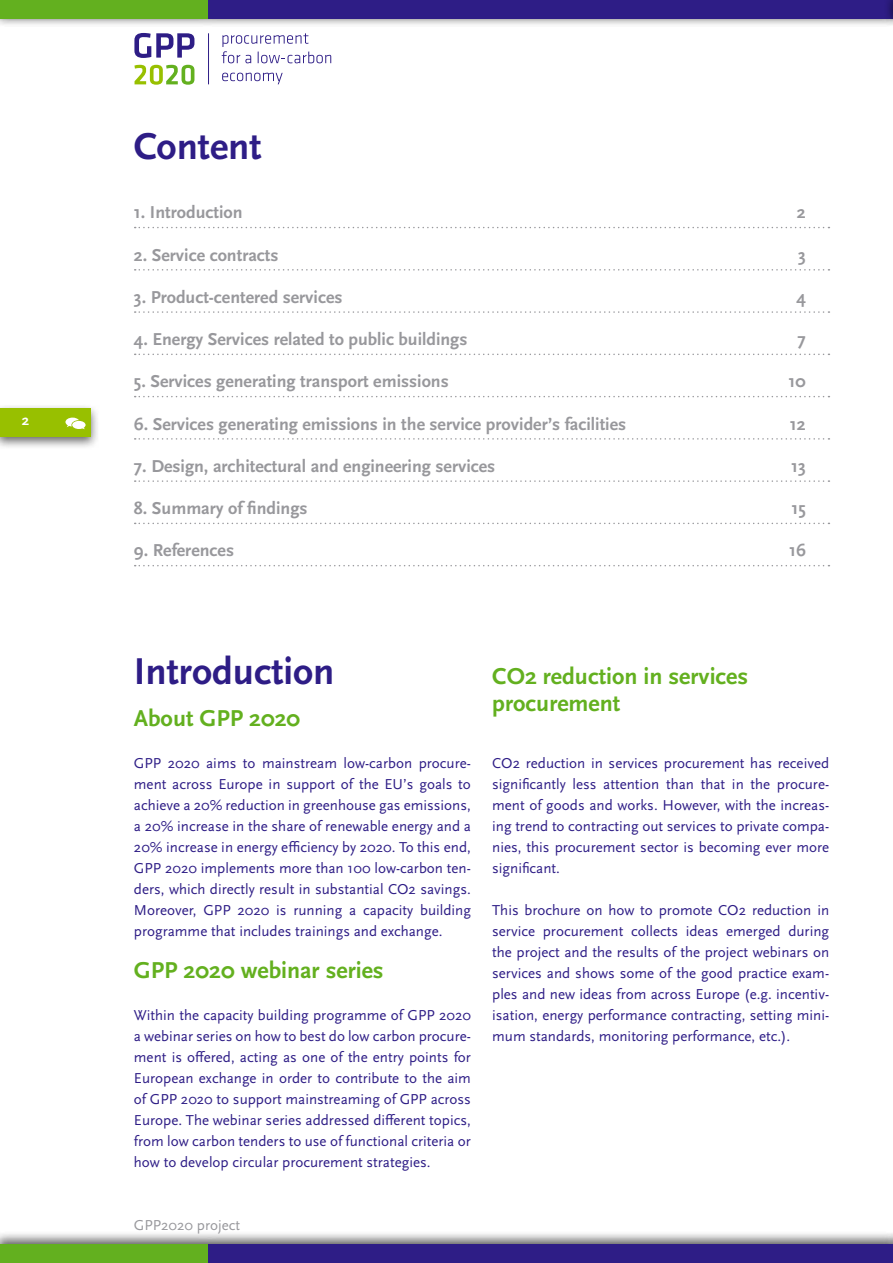
<style>
.page{position:relative;width:893px;height:1263px;background:#fff}
.page>*{position:absolute;margin:0;border:0;box-sizing:border-box;transform-origin:0 0}
.t1{font:700 39px "Scala Sans Pro";color:#2e1d86}
.t2{font:700 24px/27px "Scala Sans Pro";color:#63b01f}
.t3{font:700 18px "Scala Sans Pro";color:#98989c}
.t4{font:15px/21px "Scala Sans Pro";color:#2e1d86;text-align:justify}
.t5{font:15px "Scala Sans Pro";color:#98989c}
.t6{font:700 15px "Scala Sans Pro";color:#fff}
</style>
<div class="page">
<div style="left:0;top:0;width:893px;height:28px;background:#000;opacity:.6"></div>
<div style="left:208px;top:0;width:685px;height:19px;background:#2e1d86"></div>
<div style="left:0;top:0;width:208px;height:19px;background:#63b01f"></div>
<div style="left:0;top:1231px;width:893px;height:32px;background:#000;opacity:.6"></div>
<div style="left:208px;top:1244px;width:685px;height:19px;background:#2e1d86"></div>
<div style="left:0;top:1244px;width:208px;height:19px;background:#63b01f"></div>
<svg style="left:134px;top:33px;width:60px;height:25px"></svg>
<svg style="left:134px;top:65px;width:60px;height:20px"></svg>
<hr style="left:208px;top:33px;width:1px;height:51px;background:#2e1d86">
<svg style="left:222px;top:33px;width:109px;height:30px"></svg>
<svg style="left:222px;top:73px;width:61px;height:11px"></svg>
<div style="left:884px;top:0;width:9px;height:28px;background:#000;opacity:.6"></div>
<svg style="left:892px;top:0;width:1px;height:19px"></svg>
<div style="left:0;top:403px;width:100px;height:47px;background:#000;opacity:.6"></div>
<div style="left:0;top:408px;width:91px;height:28px;background:#98c000"></div>
<svg style="left:65px;top:418px;width:21px;height:11px"></svg>
<svg style="left:135px;top:227px;width:694px;height:1px"></svg>
<svg style="left:135px;top:269px;width:694px;height:2px"></svg>
<svg style="left:135px;top:311px;width:694px;height:2px"></svg>
<svg style="left:135px;top:354px;width:694px;height:1px"></svg>
<svg style="left:135px;top:396px;width:694px;height:1px"></svg>
<svg style="left:135px;top:438px;width:694px;height:2px"></svg>
<svg style="left:135px;top:480px;width:694px;height:2px"></svg>
<svg style="left:135px;top:523px;width:694px;height:1px"></svg>
<svg style="left:135px;top:565px;width:694px;height:1px"></svg>
<p class="t6" style="left:22px;top:411px;width:9px">2</p>
<h1 class="t1" style="left:134px;top:123px;width:129px">Content</h1>
<p class="t3" style="left:134px;top:202px;width:110px">1. Introduction</p>
<p class="t3" style="left:797px;top:202px;width:10px">2</p>
<p class="t3" style="left:134px;top:244px;width:146px">2. Service contracts</p>
<p class="t3" style="left:798px;top:244px;width:9px">3</p>
<p class="t3" style="left:134px;top:286px;width:210px">3. Product-centered services</p>
<p class="t3" style="left:796px;top:286px;width:11px">4</p>
<p class="t3" style="left:134px;top:329px;width:335px">4. Energy Services related to public buildings</p>
<p class="t3" style="left:797px;top:329px;width:10px">7</p>
<p class="t3" style="left:134px;top:371px;width:316px">5. Services generating transport emissions</p>
<p class="t3" style="left:788px;top:371px;width:19px">10</p>
<p class="t3" style="left:134px;top:413px;width:494px">6. Services generating emissions in the service provider’s facilities</p>
<p class="t3" style="left:790px;top:413px;width:17px">12</p>
<p class="t3" style="left:134px;top:455px;width:363px">7. Design, architectural and engineering services</p>
<p class="t3" style="left:791px;top:455px;width:16px">13</p>
<p class="t3" style="left:134px;top:498px;width:175px">8. Summary of findings</p>
<p class="t3" style="left:791px;top:498px;width:16px">15</p>
<p class="t3" style="left:134px;top:540px;width:102px">9. References</p>
<p class="t3" style="left:789px;top:540px;width:18px">16</p>
<h1 class="t1" style="left:134px;top:648px;width:202px">Introduction</h1>
<h2 class="t2" style="left:134px;top:705px;width:168px">About GPP 2020</h2>
<p class="t4" style="left:134px;top:753px;width:339px">GPP 2020 aims to mainstream low-carbon procure&shy;ment across Europe in support of the EU’s goals to achieve a 20% reduction in greenhouse gas emissions, a 20% increase in the share of renewable energy and a 20% increase in energy efficiency by 2020. To this end, GPP 2020 implements more than 100 low-carbon ten&shy;ders, which directly result in substantial CO2 savings.<br>Moreover, GPP 2020 is running a capacity building programme that includes trainings and exchange.</p>
<h2 class="t2" style="left:134px;top:957px;width:251px">GPP 2020 webinar series</h2>
<p class="t4" style="left:134px;top:1005px;width:339px">Within the capacity building programme of GPP 2020 a webinar series on how to best do low carbon procure&shy;ment is offered, acting as one of the entry points for European exchange in order to contribute to the aim of GPP 2020 to support mainstreaming of GPP across Europe. The webinar series addressed different topics, from low carbon tenders to use of functional criteria or how to develop circular procurement strategies.</p>
<p class="t5" style="left:134px;top:1216px;width:108px">GPP2020 project</p>
<h2 class="t2" style="left:492px;top:662px;width:258px">CO2 reduction in services procurement</h2>
<p class="t4" style="left:492px;top:753px;width:339px">CO2 reduction in services procurement has received significantly less attention than that in the procure&shy;ment of goods and works. However, with the increas&shy;ing trend to contracting out services to private compa&shy;nies, this procurement sector is becoming ever more significant.</p>
<p class="t4" style="left:492px;top:900px;width:339px">This brochure on how to promote CO2 reduction in service procurement collects ideas emerged during the project and the results of the project webinars on services and shows some of the good practice exam&shy;ples and new ideas from across Europe (e.g. incentiv&shy;isation, energy performance contracting, setting mini&shy;mum standards, monitoring performance, etc.).</p>
</div>
